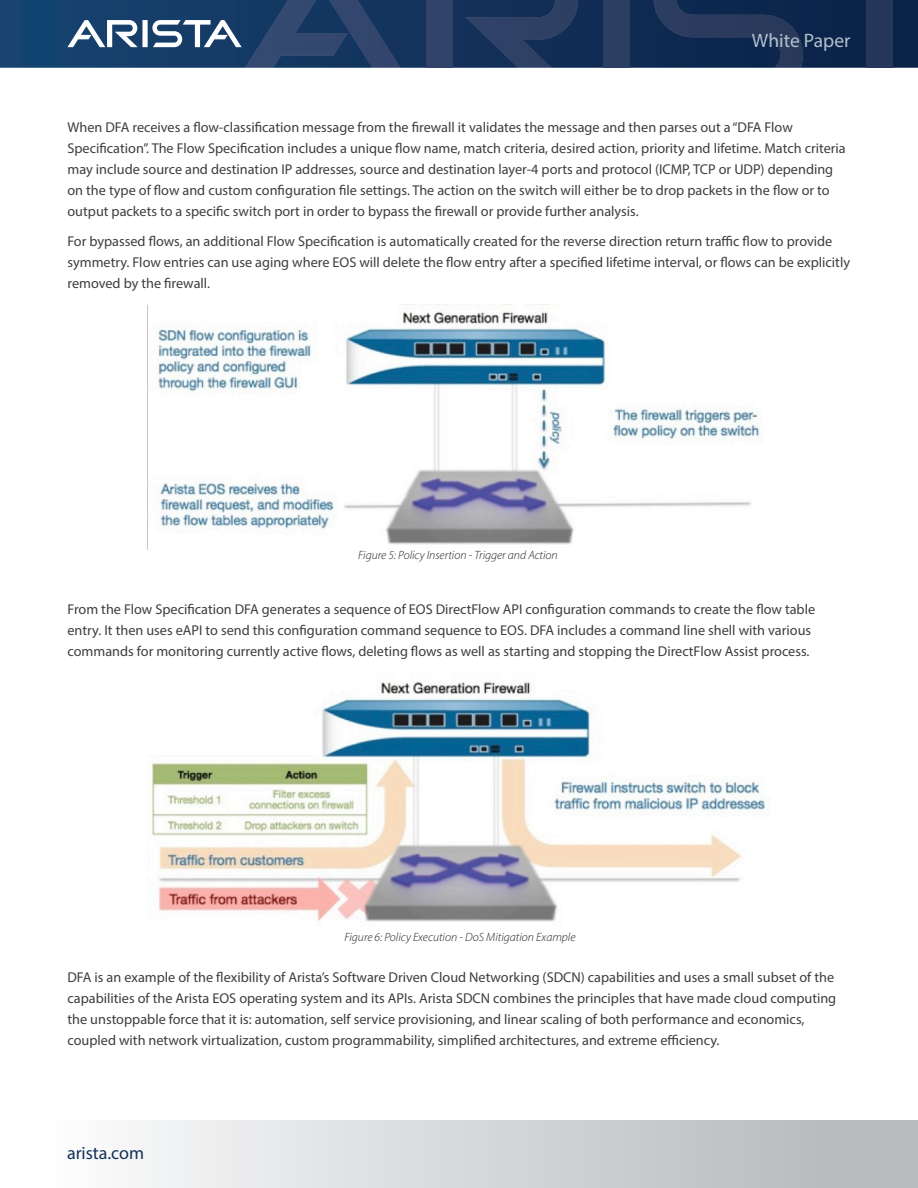
<style>
.page{position:relative;width:918px;height:1188px;background:#fff}
.page>*{position:absolute;margin:0;border:0;box-sizing:border-box;transform-origin:0 0}
.t1{font:19.5px "Myriad Pro";color:#b1c0c9}
.t2{font:18px "Myriad Pro";color:#14315b}
.Main_body_text{font:14.25px/21px "Myriad Pro";color:#3e3e3f}
.Captions{font:italic 300 12px "Myriad Pro";color:#231f20}
</style>
<div class="page">
<svg style="left:0;top:0;width:918px;height:68px;background:#103059"></svg>
<div style="left:426px;top:0;width:26px;height:68px;background:#314369"></div>
<svg style="left:465px;top:0;width:113px;height:68px;background:#20375e"></svg>
<svg style="left:67px;top:0;width:333px;height:68px;background:#2f4e75"></svg>
<div style="left:604px;top:0;width:26px;height:68px;background:#2d3e63"></div>
<svg style="left:654px;top:0;width:149px;height:68px;background:#182f55"></svg>
<div style="left:867px;top:0;width:26px;height:68px;background:#273759"></div>
<div style="left:0;top:1120px;width:918px;height:68px;background:linear-gradient(to right,#fff,#b3b4b7)"></div>
<img style="left:147px;top:305px;width:613px;height:245px">
<img style="left:148px;top:682px;width:619px;height:240px">
<h1 class="t1" style="left:752px;top:29px;width:100px">White Paper</h1>
<p class="Main_body_text" style="left:68px;top:117px;width:780px">When DFA receives a flow-classification message from the firewall it validates the message and then parses out a “DFA Flow Specification”. The Flow Specification includes a unique flow name, match criteria, desired action, priority and lifetime. Match criteria may include source and destination IP addresses, source and destination layer-4 ports and protocol (ICMP, TCP or UDP) depending on the type of flow and custom configuration file settings. The action on the switch will either be to drop packets in the flow or to output packets to a specific switch port in order to bypass the firewall or provide further analysis.</p>
<p class="Main_body_text" style="left:68px;top:230px;width:784px">For bypassed flows, an additional Flow Specification is automatically created for the reverse direction return traffic flow to provide symmetry. Flow entries can use aging where EOS will delete the flow entry after a specified lifetime interval, or flows can be explicitly removed by the firewall.</p>
<p class="Captions" style="left:358px;top:548px;width:201px">Figure 5: Policy Insertion - Trigger and Action</p>
<p class="Main_body_text" style="left:68px;top:598px;width:749px">From the Flow Specification DFA generates a sequence of EOS DirectFlow API configuration commands to create the flow table entry. It then uses eAPI to send this configuration command sequence to EOS. DFA includes a command line shell with various commands for monitoring currently active flows, deleting flows as well as starting and stopping the DirectFlow Assist process.</p>
<p class="Captions" style="left:345px;top:929px;width:232px">Figure 6: Policy Execution - DoS Mitigation Example</p>
<p class="Main_body_text" style="left:68px;top:966px;width:770px">DFA is an example of the flexibility of Arista’s Software Driven Cloud Networking (SDCN) capabilities and uses a small subset of the capabilities of the Arista EOS operating system and its APIs. Arista SDCN combines the principles that have made cloud computing the unstoppable force that it is: automation, self service provisioning, and linear scaling of both performance and economics, coupled with network virtualization, custom programmability, simplified architectures, and extreme efficiency.</p>
<p class="t2" style="left:67px;top:1142px;width:79px">arista.com</p>
</div>
